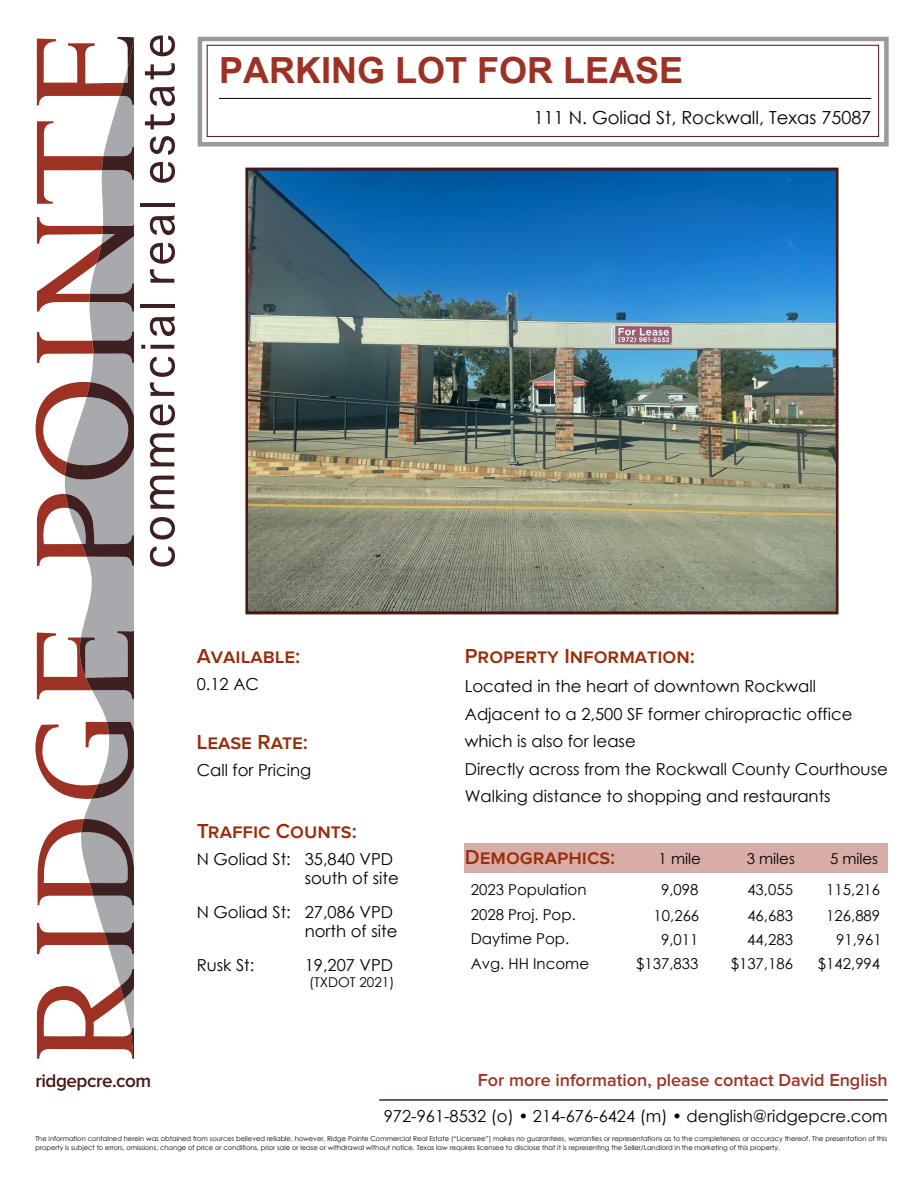
<style>
.page{position:relative;width:918px;height:1188px;background:#fff}
.page>*{position:absolute;margin:0;border:0;box-sizing:border-box;transform-origin:0 0}
.t1{font:700 36px "Arial";color:#9d3224}
.t2{font:600 21px "Proxima Nova";color:#992d09}
.t3{font:600 18.9px "Proxima Nova";color:#4a1713}
.t4{font:600 18px "Proxima Nova";color:#9d3224}
.t5{font:18px "Century Gothic";color:#000}
.t6{font:16.5px/27.5px "Century Gothic";color:#000}
.t7{font:15px/24.5px "Century Gothic";color:#000}
.t8{font:13.5px "Century Gothic";color:#000}
.t9{font:6.75px/9px "Century Gothic";color:#000}
</style>
<div class="page">
<svg style="left:35px;top:36px;width:100px;height:1023px"></svg>
<svg style="left:150px;top:547px;width:25px;height:20px"></svg>
<svg style="left:150px;top:517px;width:25px;height:23px"></svg>
<svg style="left:150px;top:476px;width:24px;height:33px"></svg>
<svg style="left:150px;top:433px;width:24px;height:33px"></svg>
<svg style="left:150px;top:405px;width:25px;height:20px"></svg>
<svg style="left:150px;top:357px;width:25px;height:39px"></svg>
<svg style="left:151px;top:345px;width:23px;height:4px"></svg>
<svg style="left:141px;top:345px;width:4px;height:4px"></svg>
<svg style="left:150px;top:316px;width:25px;height:20px"></svg>
<hr style="left:140px;top:304px;width:34px;height:4px;background:#3f2021">
<svg style="left:150px;top:243px;width:25px;height:40px"></svg>
<svg style="left:150px;top:215px;width:25px;height:20px"></svg>
<hr style="left:140px;top:203px;width:34px;height:4px;background:#3f2021">
<svg style="left:150px;top:162px;width:25px;height:21px"></svg>
<svg style="left:150px;top:136px;width:25px;height:19px"></svg>
<svg style="left:145px;top:113px;width:30px;height:16px"></svg>
<svg style="left:150px;top:86px;width:25px;height:20px"></svg>
<svg style="left:145px;top:63px;width:30px;height:16px"></svg>
<svg style="left:150px;top:35px;width:25px;height:21px"></svg>
<div style="left:128px;top:30px;width:10px;height:7px;background:#fff"></div>
<div style="left:198px;top:37px;width:691px;height:110px;background:#fff;border:4px solid #999"></div>
<div style="left:207px;top:45px;width:672px;height:92px;background:#fff;border:1px solid #4a1713"></div>
<hr style="left:219px;top:98px;width:652px;height:1px;background:#000">
<hr style="left:379px;top:1099px;width:509px;height:2px;background:#3f2021">
<img style="left:249px;top:172px;width:586px;height:438px">
<div style="left:245px;top:168px;width:594px;height:446px;border:3px solid #4a1713"></div>
<div style="left:465px;top:844px;width:423px;height:29px;background:#d8ada8"></div>
<h1 class="t1" style="left:219px;top:45px;width:466px">PARKING LOT FOR LEASE</h1>
<h3 class="t5" style="left:534px;top:105px;width:339px">111 N. Goliad St, Rockwall, Texas 75087</h3>
<h3 class="t3" style="left:35px;top:1072px;width:117px">ridgepcre.com</h3>
<h2 class="t2" style="left:197px;top:646px;width:105px">Available:</h2>
<h3 class="t6" style="left:197px;top:670px;width:64px">0.12 AC</h3>
<h2 class="t2" style="left:197px;top:732px;width:113px">Lease Rate:</h2>
<h3 class="t6" style="left:197px;top:756px;width:116px">Call for Pricing</h3>
<h2 class="t2" style="left:197px;top:821px;width:161px">Traffic Counts:</h2>
<h3 class="t6" style="left:305px;top:848px;width:96px;line-height:19.8px;text-indent:-108px">N Goliad St: 35,840 VPD south of site</h3>
<h3 class="t6" style="left:197px;top:902px;width:202px;line-height:19.8px;text-align:right">N Goliad St: 27,086 VPD north of site</h3>
<h3 class="t6" style="left:197px;top:951px;width:59px">Rusk St:</h3>
<h3 class="t6" style="left:305px;top:951px;width:90px">19,207 VPD</h3>
<h3 class="t8" style="left:309px;top:973px;width:87px">(TXDOT 2021)</h3>
<h2 class="t2" style="left:465px;top:646px;width:232px">Property Information:</h2>
<h3 class="t6" style="left:465px;top:672px;width:425px">Located in the heart of downtown Rockwall Adjacent to a 2,500 SF former chiropractic office which is also for lease<br>Directly across from the Rockwall County Courthouse Walking distance to shopping and restaurants</h3>
<h2 class="t2" style="left:465px;top:847px;width:152px">Demographics:</h2>
<h3 class="t7" style="left:471px;top:877px;width:120px">2023 Population<br>2028 Proj. Pop.<br>Daytime Pop.<br>Avg. HH Income</h3>
<h3 class="t7" style="left:659px;top:846px;width:44px">1 mile</h3>
<h3 class="t7" style="left:747px;top:846px;width:50px">3 miles</h3>
<h3 class="t7" style="left:830px;top:846px;width:50px">5 miles</h3>
<h3 class="t7" style="left:661px;top:877px;width:39px">9,098</h3>
<h3 class="t7" style="left:747px;top:877px;width:47px">43,055</h3>
<h3 class="t7" style="left:826px;top:877px;width:56px">115,216</h3>
<h3 class="t7" style="left:654px;top:903px;width:47px">10,266</h3>
<h3 class="t7" style="left:747px;top:903px;width:47px">46,683</h3>
<h3 class="t7" style="left:826px;top:903px;width:56px">126,889</h3>
<h3 class="t7" style="left:661px;top:927px;width:39px">9,011</h3>
<h3 class="t7" style="left:747px;top:927px;width:47px">44,283</h3>
<h3 class="t7" style="left:836px;top:927px;width:47px">91,961</h3>
<h3 class="t7" style="left:636px;top:951px;width:64px">$137,833</h3>
<h3 class="t7" style="left:731px;top:951px;width:64px">$137,186</h3>
<h3 class="t7" style="left:818px;top:951px;width:64px">$142,994</h3>
<h3 class="t4" style="left:478px;top:1072px;width:411px">For more information, please contact David English</h3>
<h3 class="t6" style="left:384px;top:1102px;width:505px">972-961-8532 (o) • 214-676-6424 (m) • denglish@ridgepcre.com</h3>
<p class="t9" style="left:35px;top:1134px;width:853px">The information contained herein was obtained from sources believed reliable, however, Ridge Pointe Commercial Real Estate (“Licensee”) makes no guarantees, warranties or representations as to the completeness or accuracy thereof. The presentation of this property is subject to errors, omissions, change of price or conditions, prior sale or lease or withdrawal without notice. Texas law requires licensee to disclose that it is representing the Seller/Landlord in the marketing of this property.</p>
</div>
